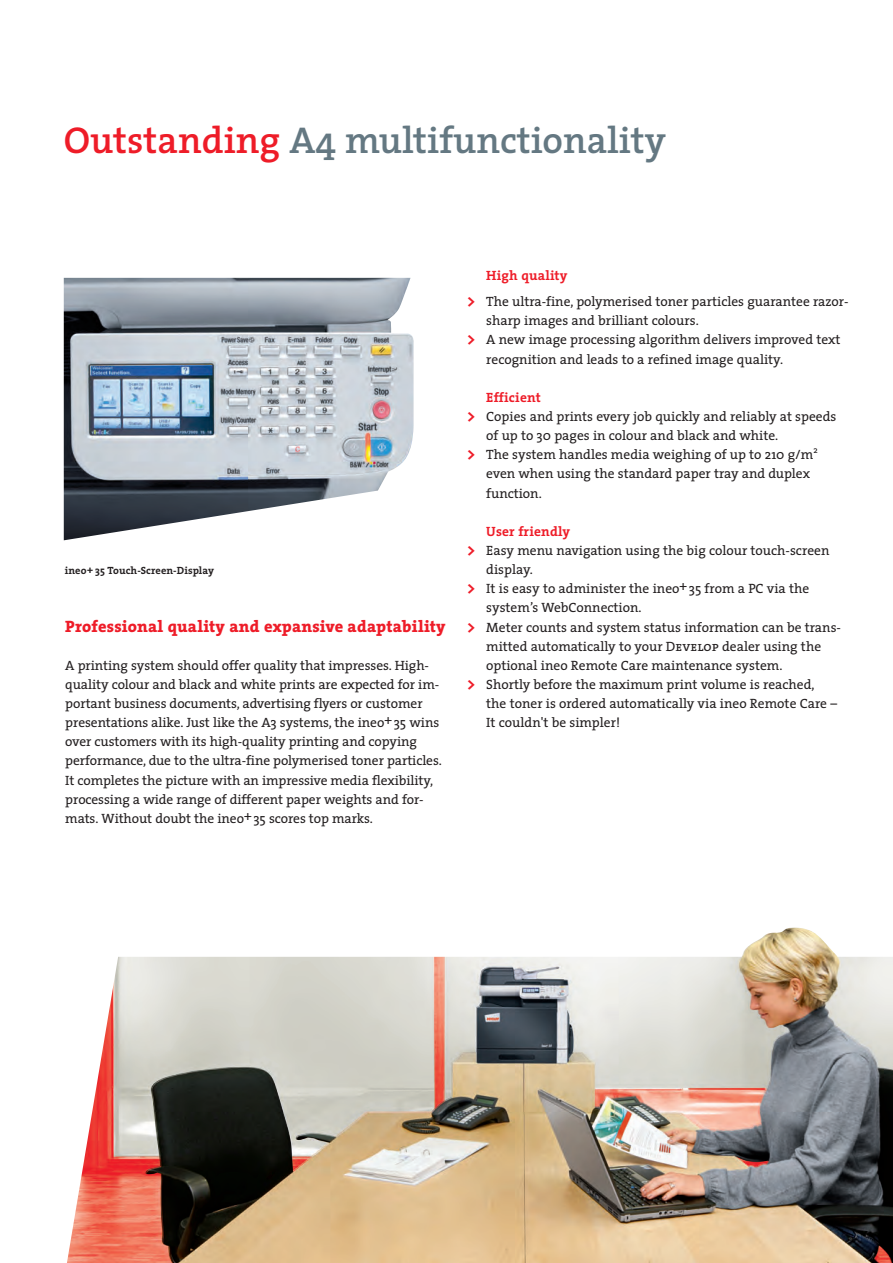
<style>
.page{position:relative;width:893px;height:1263px;background:#fff}
.page>*{position:absolute;margin:0;border:0;box-sizing:border-box;transform-origin:0 0}
.t1{font:600 37.5px "The Serif";color:#647882}
.t2{font:800 16.5px "The Serif";letter-spacing:.01em;color:#ee1c28}
.t3{font:13.5px/19.2px "The Serif";color:#231f20}
.t4{font:700 13.5px "The Serif";letter-spacing:.01em;color:#ee1c28}
.t5{font:700 10.5px "The Serif";letter-spacing:.005em;color:#231f20}
.t6{font:9px "The Serif";color:#231f20}
.s1{color:#ee1c28}
.s2{font-weight:700;color:#ee1c28}
.s3{font-weight:700;font-size:16.5px;color:#ee1c28}
.s4{font-family:"The Serif Caps"}
</style>
<div class="page">
<img style="left:67px;top:957px;width:826px;height:306px">
<img style="left:150px;top:927px;width:691px;height:244px">
<img style="left:64px;top:278px;width:350px;height:262px">
<h1 class="t1" style="left:64px;top:126px;width:604px"><span class="s1">Outstanding</span> A4 multifunctionality</h1>
<p class="t5" style="left:65px;top:566px;width:151px">ineo+ 35 Touch-Screen-Display</p>
<p class="t2" style="left:65px;top:619px;width:382px">Professional quality and expansive adaptability</p>
<p class="t3" style="left:65px;top:657px;width:378px">A printing system should offer quality that impresses. High&shy;quality colour and black and white prints are expected for im - portant business documents, advertising flyers or customer presentations alike. Just like the A3 systems, the ineo+35 wins over customers with its high-quality printing and copying performance, due to the ultra-fine polymerised toner particles.<br>It completes the picture with an impressive media flexibility, processing a wide range of different paper weights and for&shy;mats. Without doubt the ineo+35 scores top marks.</p>
<p class="t3" style="left:467px;top:264px;width:383px;line-height:26.1px;text-indent:19px"><span class="s2">High quality<br></span><span class="s3">&gt;</span> The ultra-fine, polymerised toner particles guarantee razor-</p>
<p class="t3" style="left:486px;top:312px;width:214px">sharp images and brilliant colours.</p>
<p class="t3" style="left:467px;top:332px;width:375px"><span class="s3">&gt;</span> A new image processing algorithm delivers improved text</p>
<p class="t3" style="left:486px;top:351px;width:298px">recog nition and leads to a refined image quality.</p>
<p class="t4" style="left:486px;top:392px;width:56px">Efficient</p>
<p class="t3" style="left:467px;top:408px;width:371px"><span class="s3">&gt;</span> Copies and prints every job quickly and reliably at speeds</p>
<p class="t3" style="left:486px;top:427px;width:293px">of up to 30 pages in colour and black and white.</p>
<p class="t3" style="left:467px;top:446px;width:348px"><span class="s3">&gt;</span> The system handles media weighing of up to 210 g/m</p>
<p class="t6" style="left:813px;top:446px;width:6px">2</p>
<p class="t3" style="left:486px;top:466px;width:325px">even when using the standard paper tray and duplex function.</p>
<p class="t4" style="left:486px;top:526px;width:85px">User friendly</p>
<p class="t3" style="left:467px;top:542px;width:364px"><span class="s3">&gt;</span> Easy menu navigation using the big colour touch-screen</p>
<p class="t3" style="left:486px;top:561px;width:48px">display.</p>
<p class="t3" style="left:467px;top:580px;width:344px"><span class="s3">&gt;</span> It is easy to administer the ineo+35 from a PC via the</p>
<p class="t3" style="left:486px;top:599px;width:157px">system’s WebConnection.</p>
<p class="t3" style="left:467px;top:619px;width:375px"><span class="s3">&gt;</span> Meter counts and system status information can be trans-</p>
<p class="t3" style="left:486px;top:638px;width:336px">mitted automatically to your <span class="s4">Develop</span> dealer using the</p>
<p class="t3" style="left:486px;top:657px;width:298px">optional ineo Remote Care maintenance system.</p>
<p class="t3" style="left:467px;top:676px;width:349px"><span class="s3">&gt;</span> Shortly before the maximum print volume is reached,</p>
<p class="t3" style="left:486px;top:695px;width:352px">the toner is ordered automatically via ineo Remote Care –</p>
<p class="t3" style="left:486px;top:714px;width:135px">It couldn't be simpler!</p>
</div>
